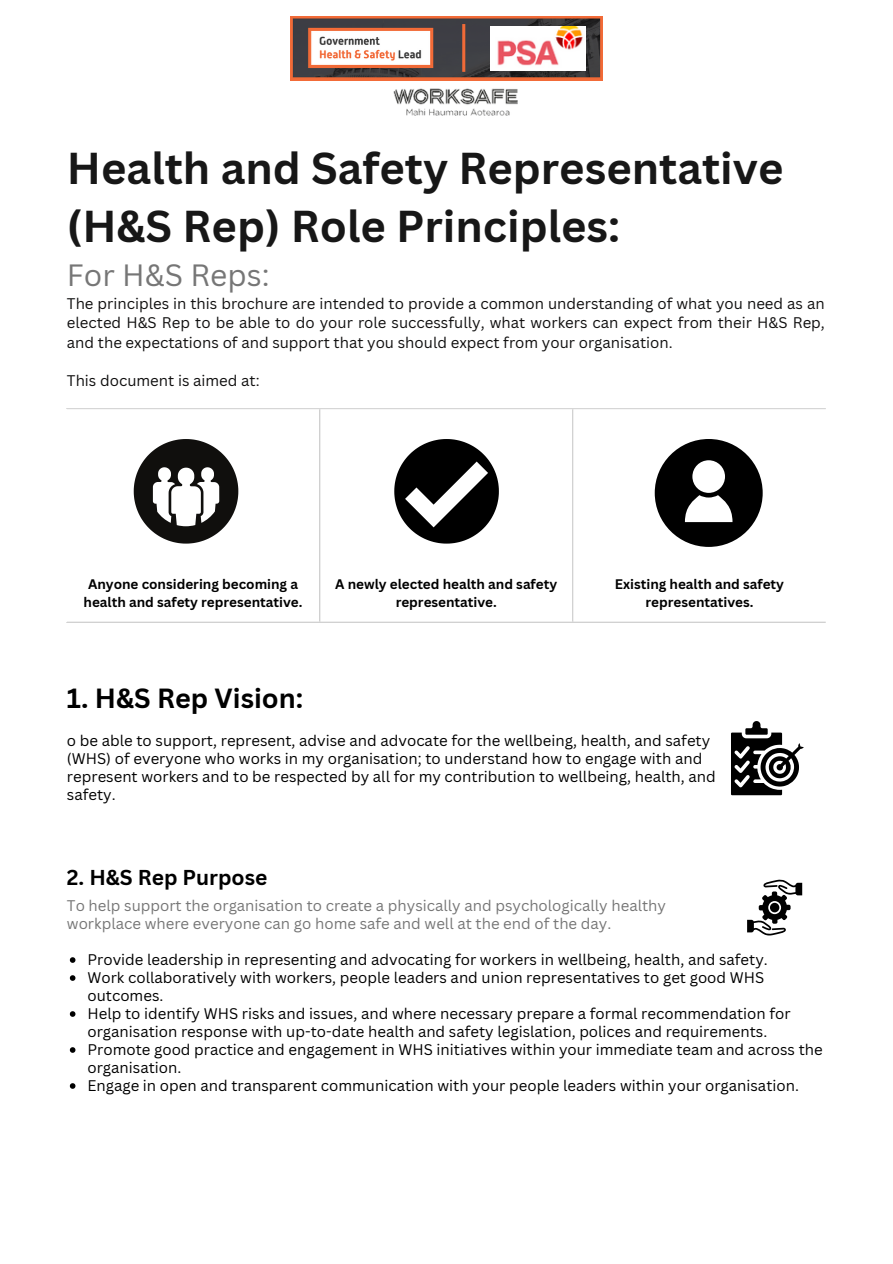
<style>
.page{position:relative;width:893px;height:1264px;background:#fff}
.page>*{position:absolute;margin:0;border:0;box-sizing:border-box;transform-origin:0 0}
.t1{font:700 43.5px/57.3px "Canva Sans";color:#171717}
.t2{font:30px "Canva Sans";color:#767676}
.t3{font:700 27px "Canva Sans";color:#000}
.t4{font:700 21px "Canva Sans";color:#000}
.t5{font:15px/18px "Canva Sans";color:#000}
.t6{font:15px/19px "Canva Sans";color:#100f0f;text-align:justify}
.t7{font:15px/18px "Canva Sans";color:#767676}
.t8{font:700 13.5px/18px "Canva Sans";color:#000;text-align:center}
</style>
<div class="page">
<hr style="left:319px;top:409px;width:1px;height:212px;background:#d9d9d9">
<hr style="left:572px;top:409px;width:1px;height:212px;background:#d9d9d9">
<hr style="left:67px;top:408px;width:758px;height:1px;background:#d9d9d9">
<hr style="left:67px;top:621px;width:758px;height:1px;background:#d9d9d9">
<svg style="left:731px;top:721px;width:72px;height:74px"></svg>
<svg style="left:70px;top:957px;width:5px;height:5px"></svg>
<svg style="left:70px;top:975px;width:5px;height:5px"></svg>
<svg style="left:70px;top:1011px;width:5px;height:5px"></svg>
<svg style="left:70px;top:1047px;width:5px;height:5px"></svg>
<svg style="left:70px;top:1083px;width:5px;height:5px"></svg>
<svg style="left:747px;top:879px;width:55px;height:56px"></svg>
<img style="left:290px;top:16px;width:312px;height:64px">
<img style="left:393px;top:88px;width:125px;height:28px">
<img style="left:490px;top:26px;width:95px;height:44px">
<svg style="left:134px;top:439px;width:104px;height:104px"></svg>
<svg style="left:394px;top:439px;width:105px;height:104px"></svg>
<svg style="left:654px;top:439px;width:108px;height:108px"></svg>
<h1 class="t1" style="left:67px;top:139px;width:718px">Health and Safety Representative (H&amp;S Rep) Role Principles:</h1>
<h2 class="t2" style="left:67px;top:254px;width:204px">For H&amp;S Reps:</h2>
<p class="t6" style="left:67px;top:294px;width:759px">The principles in this brochure are intended to provide a common understanding of what you need as an elected H&amp;S Rep to be able to do your role successfully, what workers can expect from their H&amp;S Rep, and the expectations of and support that you should expect from your organisation.</p>
<p class="t6" style="left:67px;top:370px;width:194px">This document is aimed at:</p>
<p class="t8" style="left:84px;top:575px;width:220px">Anyone considering becoming a health and safety representative.</p>
<p class="t8" style="left:335px;top:575px;width:223px">A newly elected health and safety representative.</p>
<p class="t8" style="left:615px;top:575px;width:171px">Existing health and safety representatives.</p>
<h3 class="t3" style="left:67px;top:679px;width:238px">1. H&amp;S Rep Vision:</h3>
<p class="t5" style="left:67px;top:731px;width:650px">o be able to support, represent, advise and advocate for the wellbeing, health, and safety (WHS) of everyone who works in my organisation; to understand how to engage with and represent workers and to be respected by all for my contribution to wellbeing, health, and safety.</p>
<h3 class="t4" style="left:67px;top:862px;width:202px">2. H&amp;S Rep Purpose</h3>
<p class="t7" style="left:67px;top:896px;width:600px">To help support the organisation to create a physically and psychologically healthy workplace where everyone can go home safe and well at the end of the day.</p>
<p class="t5" style="left:87px;top:950px;width:736px">Provide leadership in representing and advocating for workers in wellbeing, health, and safety.<br>Work collaboratively with workers, people leaders and union representatives to get good WHS outcomes.<br>Help to identify WHS risks and issues, and where necessary prepare a formal recommendation for organisation response with up-to-date health and safety legislation, polices and requirements.<br>Promote good practice and engagement in WHS initiatives within your immediate team and across the organisation.<br>Engage in open and transparent communication with your people leaders within your organisation.</p>
</div>
